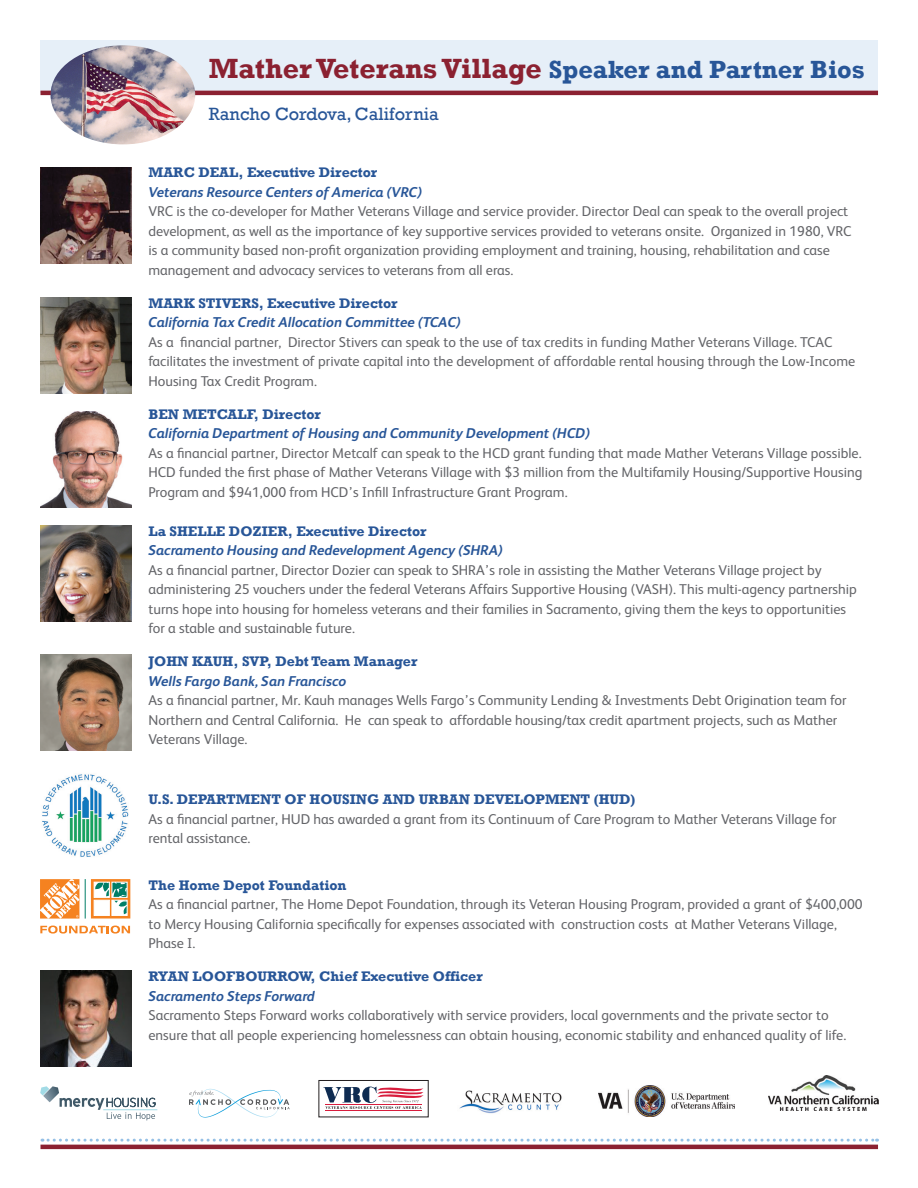
<style>
.page{position:relative;width:918px;height:1188px;background:#fff}
.page>*{position:absolute;margin:0;border:0;box-sizing:border-box;transform-origin:0 0}
.t1{font:700 28.5px "Rockwell";color:#8b2131}
.t2{font:18.15px "Rockwell";color:#285698}
.t3{font:14.25px/19.5px "FS Albert";color:#646569}
.t4{font:700 14.25px "Rockwell";color:#285698}
.t5{font:italic 700 14.25px "FS Albert";color:#285698}
.s1{font-size:25.5px;color:#285698}
</style>
<div class="page">
<div style="left:40px;top:40px;width:838px;height:53px;background:#e6eff8"></div>
<hr style="left:40px;top:91px;width:838px;height:4px;background:#8b2131">
<img style="left:51px;top:45px;width:144px;height:99px">
<svg style="left:42px;top:1139px;width:836px;height:3px"></svg>
<hr style="left:40px;top:1145px;width:838px;height:4px;background:#8b2131">
<hr style="left:103px;top:1110px;width:54px;height:1px;background:#a2dbe6">
<svg style="left:40px;top:1086px;width:116px;height:35px"></svg>
<div style="left:319px;top:1080px;width:109px;height:37px;border:1px solid #231f20"></div>
<svg style="left:323px;top:1087px;width:101px;height:22px"></svg>
<hr style="left:325px;top:1104px;width:97px;height:1px;background:#d81d3d">
<hr style="left:325px;top:1110px;width:97px;height:1px;background:#d81d3d">
<img style="left:769px;top:1076px;width:109px;height:35px">
<img style="left:459px;top:1090px;width:103px;height:24px">
<img style="left:598px;top:1086px;width:137px;height:30px">
<svg style="left:189px;top:1089px;width:101px;height:29px"></svg>
<img style="left:40px;top:167px;width:92px;height:97px">
<img style="left:40px;top:297px;width:92px;height:96px">
<img style="left:40px;top:411px;width:92px;height:97px">
<img style="left:40px;top:526px;width:92px;height:96px">
<img style="left:40px;top:655px;width:92px;height:96px">
<img style="left:42px;top:774px;width:87px;height:83px">
<img style="left:40px;top:970px;width:92px;height:96px">
<svg style="left:40px;top:926px;width:90px;height:8px"></svg>
<hr style="left:85px;top:879px;width:1px;height:40px;background:#007e67">
<svg style="left:91px;top:879px;width:39px;height:40px"></svg>
<svg style="left:94px;top:882px;width:34px;height:34px"></svg>
<svg style="left:40px;top:879px;width:39px;height:40px"></svg>
<h1 class="t1" style="left:209px;top:51px;width:657px">Mather Veterans Village <span class="s1">Speaker and Partner Bios</span></h1>
<p class="t2" style="left:209px;top:104px;width:231px">Rancho Cordova, California</p>
<p class="t4" style="left:148px;top:164px;width:230px">MARC DEAL, Executive Director</p>
<p class="t5" style="left:148px;top:184px;width:275px">Veterans Resource Centers of America (VRC)</p>
<p class="t3" style="left:148px;top:202px;width:704px">VRC is the co-developer for Mather Veterans Village and service provider. Director Deal can speak to the overall project development, as well as the importance of key supportive services provided to veterans onsite. Organized in 1980, VRC is a community based non-profit organization providing employment and training, housing, rehabilitation and case management and advocacy services to veterans from all eras.</p>
<p class="t4" style="left:148px;top:294px;width:251px">MARK STIVERS, Executive Director</p>
<p class="t5" style="left:148px;top:314px;width:314px">California Tax Credit Allocation Committee (TCAC)</p>
<p class="t3" style="left:148px;top:332px;width:708px">As a financial partner, Director Stivers can speak to the use of tax credits in funding Mather Veterans Village. TCAC facilitates the investment of private capital into the development of affordable rental housing through the Low-Income<br>Housing Tax Credit Program.</p>
<p class="t4" style="left:148px;top:405px;width:174px">BEN METCALF, Director</p>
<p class="t5" style="left:148px;top:425px;width:443px">California Department of Housing and Community Development (HCD)</p>
<p class="t3" style="left:148px;top:443px;width:715px;text-align:justify">As a financial partner, Director Metcalf can speak to the HCD grant funding that made Mather Veterans Village possible.<br>HCD funded the first phase of Mather Veterans Village with $3 million from the Multifamily Housing/Supportive Housing Program and $941,000 from HCD’s Infill Infrastructure Grant Program.</p>
<p class="t4" style="left:148px;top:522px;width:280px">La SHELLE DOZIER, Executive Director</p>
<p class="t5" style="left:148px;top:542px;width:356px">Sacramento Housing and Redevelopment Agency (SHRA)</p>
<p class="t3" style="left:148px;top:560px;width:710px">As a financial partner, Director Dozier can speak to SHRA’s role in assisting the Mather Veterans Village project by administering 25 vouchers under the federal Veterans Affairs Supportive Housing (VASH). This multi-agency partnership turns hope into housing for homeless veterans and their families in Sacramento, giving them the keys to opportunities for a stable and sustainable future.</p>
<p class="t4" style="left:148px;top:653px;width:270px">JOHN KAUH, SVP, Debt Team Manager</p>
<p class="t5" style="left:148px;top:673px;width:199px">Wells Fargo Bank, San Francisco</p>
<p class="t3" style="left:148px;top:690px;width:700px">As a financial partner, Mr. Kauh manages Wells Fargo’s Community Lending &amp; Investments Debt Origination team for<br>Northern and Central California. He can speak to affordable housing/tax credit apartment projects, such as Mather<br>Veterans Village.</p>
<p class="t4" style="left:148px;top:791px;width:489px">U.S. DEPARTMENT OF HOUSING AND URBAN DEVELOPMENT (HUD)</p>
<p class="t3" style="left:148px;top:809px;width:690px">As a financial partner, HUD has awarded a grant from its Continuum of Care Program to Mather Veterans Village for rental assistance.</p>
<p class="t4" style="left:148px;top:876px;width:199px">The Home Depot Foundation</p>
<p class="t3" style="left:148px;top:894px;width:716px">As a financial partner, The Home Depot Foundation, through its Veteran Housing Program, provided a grant of $400,000 to Mercy Housing California specifically for expenses associated with construction costs at Mather Veterans Village,<br>Phase I.</p>
<p class="t4" style="left:148px;top:968px;width:336px">RYAN LOOFBOURROW, Chief Executive Officer</p>
<p class="t5" style="left:148px;top:988px;width:168px">Sacramento Steps Forward</p>
<p class="t3" style="left:148px;top:1005px;width:699px">Sacramento Steps Forward works collaboratively with service providers, local governments and the private sector to ensure that all people experiencing homelessness can obtain housing, economic stability and enhanced quality of life.</p>
</div>
